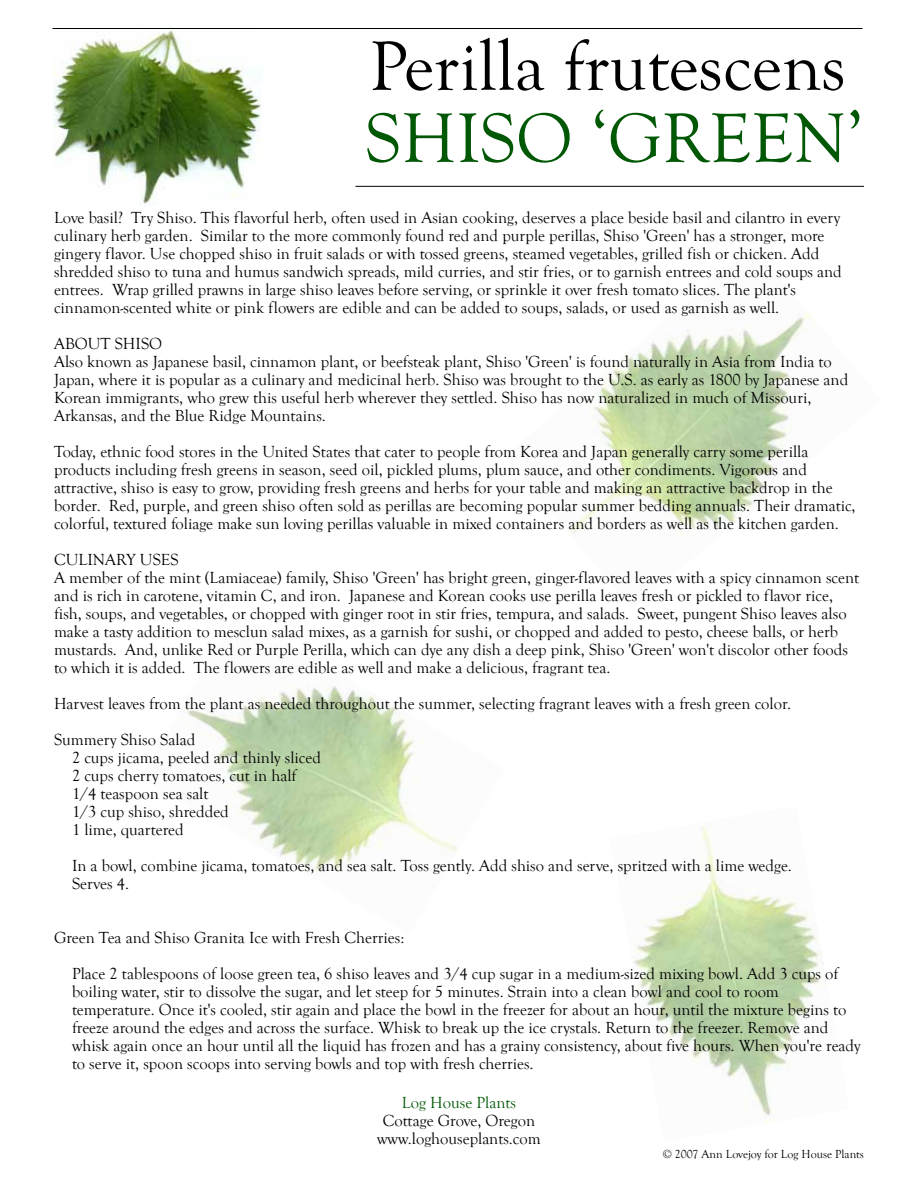
<style>
.page{position:relative;width:918px;height:1188px;background:#fff}
.page>*{position:absolute;margin:0;border:0;box-sizing:border-box;transform-origin:0 0}
.t1{font:72px "Goudy Old Style T";color:#000}
.t2{font:72px "Goudy Old Style T";color:#005805}
.t3{font:16.5px/18px "Goudy Old Style T";color:#000}
.t4{font:16.5px "Goudy Old Style T";color:#005805}
.t5{font:12px "Goudy Old Style T";color:#000}
</style>
<div class="page">
<img style="left:633px;top:826px;width:194px;height:297px">
<img style="left:184px;top:685px;width:274px;height:187px">
<img style="left:568px;top:312px;width:244px;height:222px">
<img style="left:54px;top:27px;width:207px;height:178px">
<hr style="left:52px;top:28px;width:810px;height:1px;background:#000">
<hr style="left:356px;top:186px;width:508px;height:1px;background:#000">
<h1 class="t1" style="left:370px;top:27px;width:478px">Perilla frutescens</h1>
<h1 class="t2" style="left:365px;top:99px;width:500px">SHISO ‘GREEN’</h1>
<p class="t3" style="left:54px;top:209px;width:789px">Love basil? Try Shiso. This flavorful herb, often used in Asian cooking, deserves a place beside basil and cilantro in every culinary herb garden. Similar to the more commonly found red and purple perillas, Shiso 'Green' has a stronger, more gingery flavor. Use chopped shiso in fruit salads or with tossed greens, steamed vegetables, grilled fish or chicken. Add shredded shiso to tuna and humus sandwich spreads, mild curries, and stir fries, or to garnish entrees and cold soups and entrees. Wrap grilled prawns in large shiso leaves before serving, or sprinkle it over fresh tomato slices. The plant's cinnamon-scented white or pink flowers are edible and can be added to soups, salads, or used as garnish as well.</p>
<p class="t3" style="left:54px;top:335px;width:796px">ABOUT SHISO<br>Also known as Japanese basil, cinnamon plant, or beefsteak plant, Shiso 'Green' is found naturally in Asia from India to Japan, where it is popular as a culinary and medicinal herb. Shiso was brought to the U.S. as early as 1800 by Japanese and Korean immigrants, who grew this useful herb wherever they settled. Shiso has now naturalized in much of Missouri, Arkansas, and the Blue Ridge Mountains.</p>
<p class="t3" style="left:54px;top:443px;width:803px">Today, ethnic food stores in the United States that cater to people from Korea and Japan generally carry some perilla products including fresh greens in season, seed oil, pickled plums, plum sauce, and other condiments. Vigorous and attractive, shiso is easy to grow, providing fresh greens and herbs for your table and making an attractive backdrop in the border. Red, purple, and green shiso often sold as perillas are becoming popular summer bedding annuals. Their dramatic, colorful, textured foliage make sun loving perillas valuable in mixed containers and borders as well as the kitchen garden.</p>
<p class="t3" style="left:54px;top:551px;width:807px">CULINARY USES<br>A member of the mint (Lamiaceae) family, Shiso 'Green' has bright green, ginger-flavored leaves with a spicy cinnamon scent and is rich in carotene, vitamin C, and iron. Japanese and Korean cooks use perilla leaves fresh or pickled to flavor rice, fish, soups, and vegetables, or chopped with ginger root in stir fries, tempura, and salads. Sweet, pungent Shiso leaves also make a tasty addition to mesclun salad mixes, as a garnish for sushi, or chopped and added to pesto, cheese balls, or herb mustards. And, unlike Red or Purple Perilla, which can dye any dish a deep pink, Shiso 'Green' won't discolor other foods to which it is added. The flowers are edible as well and make a delicious, fragrant tea.</p>
<p class="t3" style="left:54px;top:686px;width:739px;line-height:36px">Harvest leaves from the plant as needed throughout the summer, selecting fragrant leaves with a fresh green color.<br>Summery Shiso Salad</p>
<p class="t3" style="left:72px;top:749px;width:251px">2 cups jicama, peeled and thinly sliced<br>2 cups cherry tomatoes, cut in half<br>1/4 teaspoon sea salt<br>1/3 cup shiso, shredded<br>1 lime, quartered</p>
<p class="t3" style="left:72px;top:857px;width:721px">In a bowl, combine jicama, tomatoes, and sea salt. Toss gently. Add shiso and serve, spritzed with a lime wedge.<br>Serves 4.</p>
<p class="t3" style="left:72px;top:920px;width:768px;line-height:36px;text-indent:-18px">Green Tea and Shiso Granita Ice with Fresh Cherries:<br>Place 2 tablespoons of loose green tea, 6 shiso leaves and 3/4 cup sugar in a medium-sized mixing bowl. Add 3 cups of</p>
<p class="t3" style="left:72px;top:983px;width:790px">boiling water, stir to dissolve the sugar, and let steep for 5 minutes. Strain into a clean bowl and cool to room temperature. Once it's cooled, stir again and place the bowl in the freezer for about an hour, until the mixture begins to freeze around the edges and across the surface. Whisk to break up the ice crystals. Return to the freezer. Remove and whisk again once an hour until all the liquid has frozen and has a grainy consistency, about five hours. When you're ready to serve it, spoon scoops into serving bowls and top with fresh cherries.</p>
<p class="t4" style="left:402px;top:1094px;width:116px">Log House Plants</p>
<p class="t3" style="left:377px;top:1112px;width:165px;text-align:center">Cottage Grove, Oregon www.loghouseplants.com</p>
<p class="t5" style="left:663px;top:1147px;width:203px">© 2007 Ann Lovejoy for Log House Plants</p>
</div>
